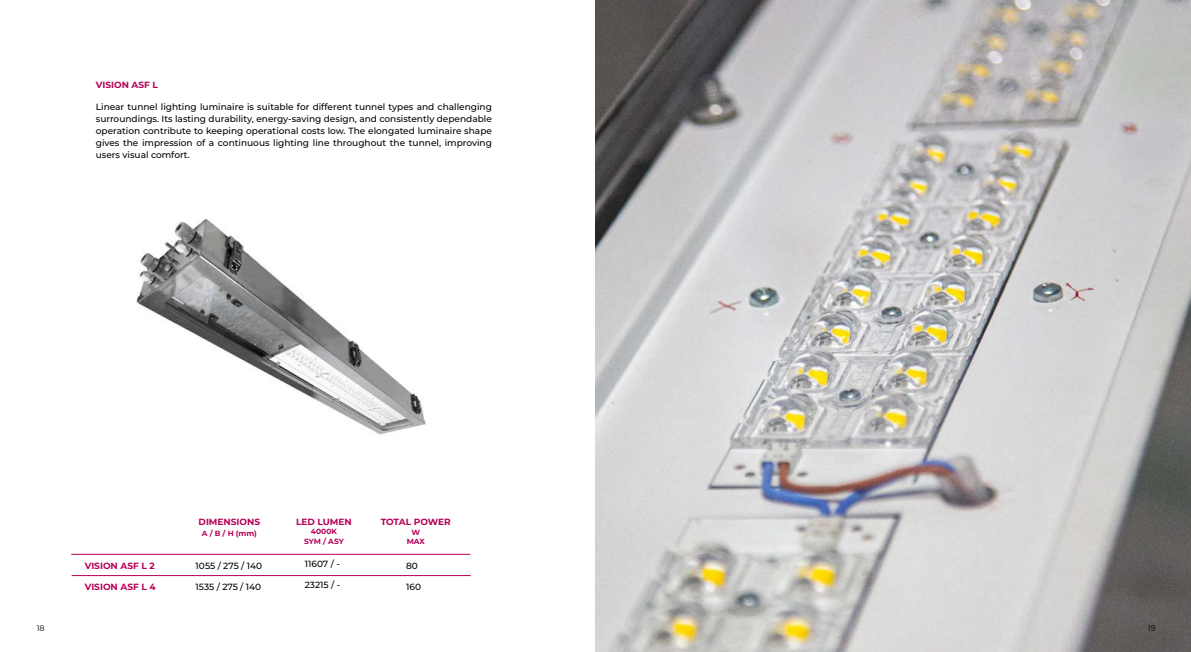
<style>
.page{position:relative;width:1191px;height:652px;background:#fff}
.page>*{position:absolute;margin:0;border:0;box-sizing:border-box;transform-origin:0 0}
.t1{font:500 9px/12px "Montserrat";color:#000;text-align:justify}
.t2{font:700 9px "Montserrat";color:#b60056}
.t3{font:8px "Montserrat";color:#000}
.t4{font:700 7.5px/9.6px "Montserrat";color:#b60056;text-align:center}
</style>
<div class="page">
<img style="left:136px;top:218px;width:290px;height:217px">
<hr style="left:71px;top:554px;width:399px;height:1px;background:#b60056">
<hr style="left:72px;top:575px;width:399px;height:1px;background:#b60056">
<img style="left:595px;top:0;width:596px;height:652px">
<p class="t2" style="left:96px;top:78px;width:64px">VISION ASF L</p>
<p class="t1" style="left:96px;top:101px;width:397px">Linear tunnel lighting luminaire is suitable for different tunnel types and challenging surroundings. Its lasting durability, energy-saving design, and consistently dependable operation contribute to keeping operational costs low. The elongated luminaire shape gives the impression of a continuous lighting line throughout the tunnel, improving users visual comfort.</p>
<p class="t3" style="left:37px;top:622px;width:9px">18</p>
<p class="t2" style="left:85px;top:559px;width:71px">VISION ASF L 2</p>
<p class="t2" style="left:85px;top:580px;width:72px">VISION ASF L 4</p>
<p class="t2" style="left:199px;top:516px;width:63px">DIMENSIONS</p>
<p class="t4" style="left:202px;top:528px;width:57px">A / B / H (mm)</p>
<p class="t1" style="left:196px;top:559px;width:68px">1055 / 275 / 140</p>
<p class="t1" style="left:196px;top:580px;width:67px">1535 / 275 / 140</p>
<p class="t2" style="left:296px;top:516px;width:57px">LED LUMEN</p>
<p class="t4" style="left:304px;top:527px;width:41px">4000K<br>SYM / ASY</p>
<p class="t1" style="left:305px;top:558px;width:36px">11607 / -</p>
<p class="t1" style="left:305px;top:579px;width:37px">23215 / -</p>
<p class="t2" style="left:381px;top:516px;width:72px">TOTAL POWER</p>
<p class="t4" style="left:407px;top:528px;width:19px;line-height:9px">W<br>MAX</p>
<p class="t1" style="left:406px;top:559px;width:13px">80</p>
<p class="t1" style="left:406px;top:580px;width:16px">160</p>
<p class="t3" style="left:1148px;top:622px;width:9px">19</p>
</div>
